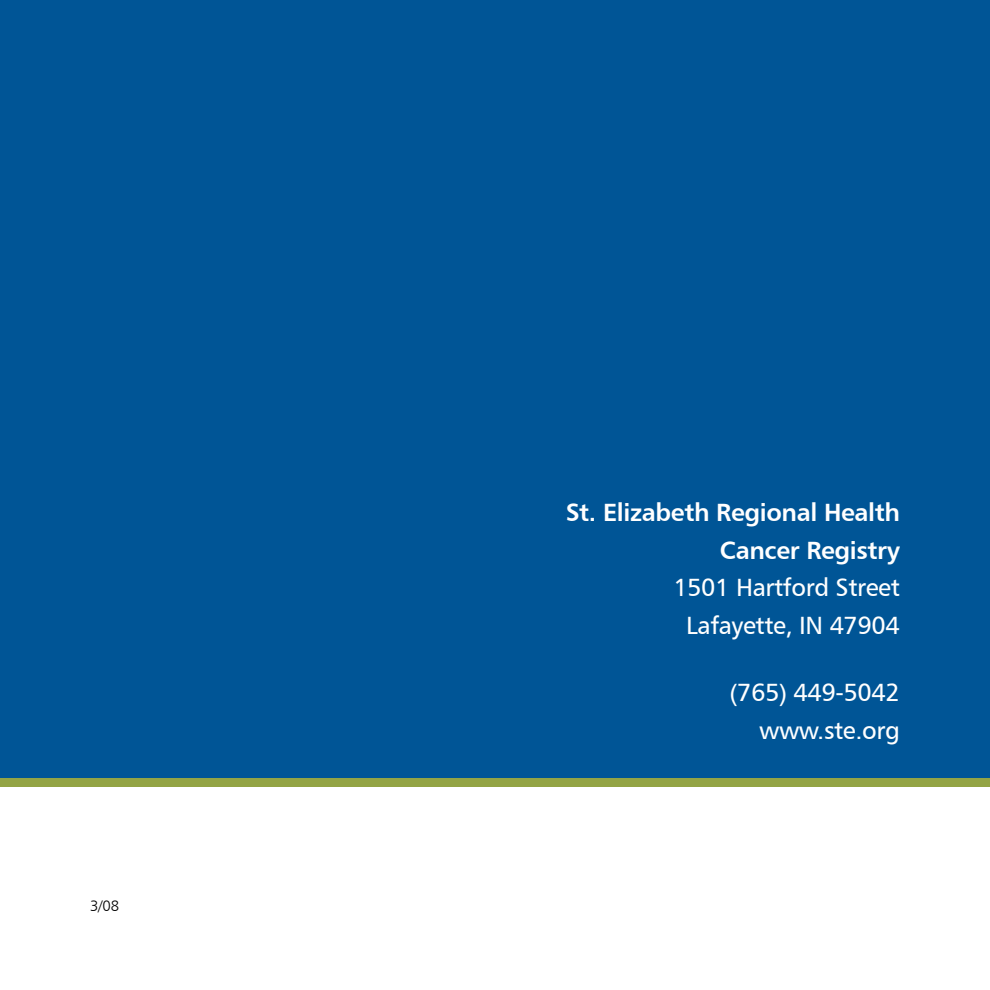
<style>
.page{position:relative;width:990px;height:990px;background:#fff}
.page>*{position:absolute;margin:0;border:0;box-sizing:border-box;transform-origin:0 0}
.t1{font:25px/37.5px "Humanist 777 BT Roman B";letter-spacing:-.015em;color:#fff;text-align:center}
.t2{font:25px/37.5px "Humanist 777 BT Bold B";letter-spacing:-.015em;color:#fff;text-align:right}
.t3{font:15px "Humanist 777 BT Light B";color:#000}
</style>
<div class="page">
<div style="left:0;top:770px;width:990px;height:18px;background:#93a445"></div>
<div style="left:0;top:0;width:990px;height:778px;background:#005596"></div>
<p class="t3" style="left:90px;top:897px;width:31px">3/08</p>
<p class="t2" style="left:566px;top:493px;width:336px">St. Elizabeth Regional Health<br>Cancer Registry</p>
<p class="t1" style="left:673px;top:569px;width:228px">1501 Hartford Street<br>Lafayette, I N 47904</p>
<p class="t1" style="left:730px;top:674px;width:172px;text-align:right">(765) 449-5042 www.ste.org</p>
</div>
